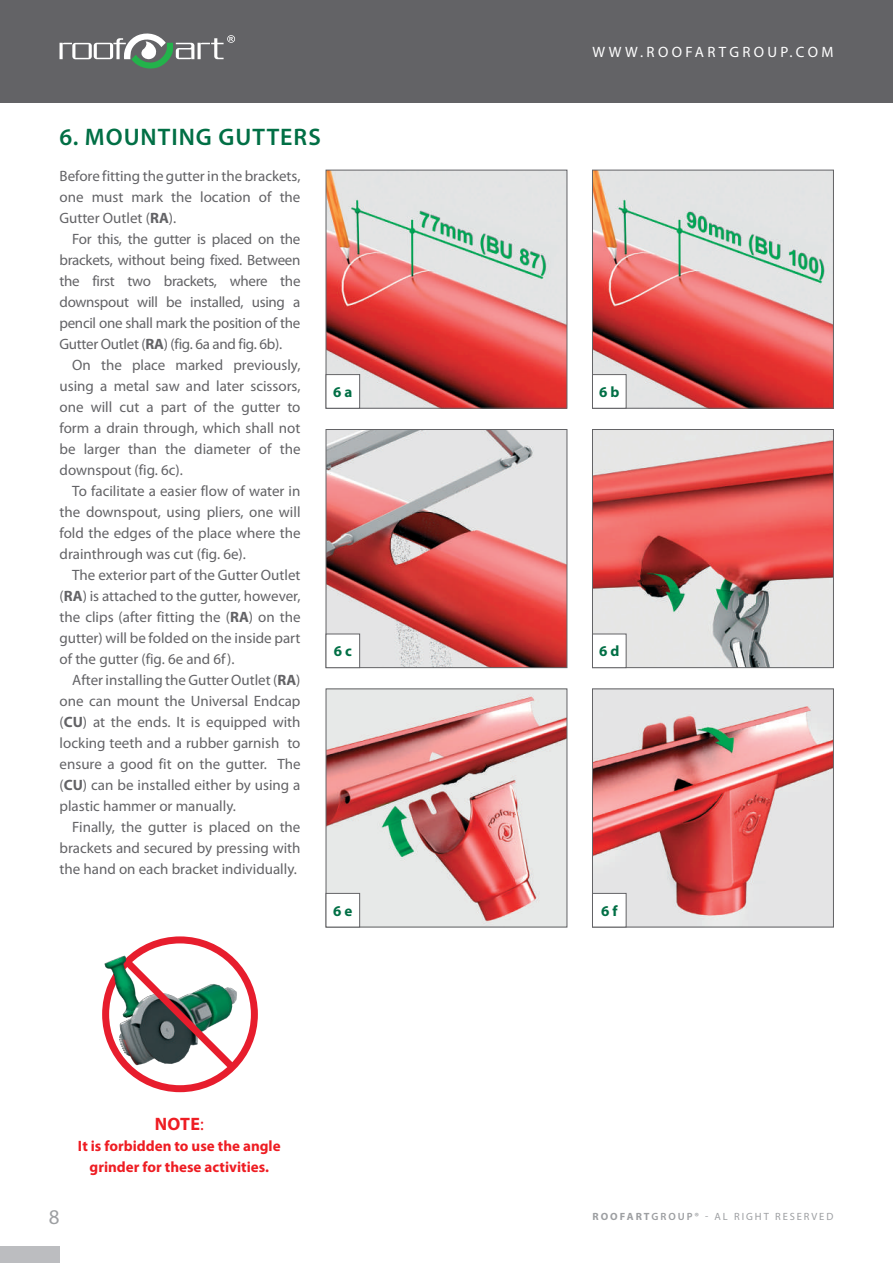
<style>
.page{position:relative;width:893px;height:1263px;background:#fff}
.page>*{position:absolute;margin:0;border:0;box-sizing:border-box;transform-origin:0 0}
.t1{font:600 24px "Myriad Pro";letter-spacing:.04em;color:#016f45}
.t2{font:21px "Myriad Pro";color:#9d9fa2}
.t3{font:700 18px "Myriad Pro";color:#ee1d23}
.t4{font:15px/21px "Myriad Pro";color:#636366;text-align:justify}
.t5{font:700 15px/21px "Myriad Pro";color:#ee1d23;text-align:center}
.t6{font:15px "Myriad Pro";letter-spacing:.225em;color:#fff}
.t7{font:700 15px "Myriad Pro";color:#016f45}
.t8{font:10.5px "Myriad Pro";letter-spacing:.185em;color:#9d9fa2}
.s1{font-weight:700}
.s2{font-weight:400}
.s3{font-weight:600}
</style>
<div class="page">
<img style="left:328px;top:172px;width:237px;height:234px">
<div style="left:326px;top:170px;width:241px;height:238px;border:1px solid #636366"></div>
<img style="left:594px;top:172px;width:238px;height:234px">
<div style="left:592px;top:170px;width:242px;height:238px;border:1px solid #636366"></div>
<img style="left:328px;top:431px;width:237px;height:235px">
<div style="left:326px;top:429px;width:241px;height:239px;border:1px solid #636366"></div>
<img style="left:594px;top:431px;width:238px;height:235px">
<div style="left:592px;top:429px;width:242px;height:239px;border:1px solid #636366"></div>
<div style="left:326px;top:375px;width:34px;height:33px;background:#fff"></div>
<div style="left:326px;top:374px;width:34px;height:34px;border:1px solid #636366"></div>
<div style="left:592px;top:634px;width:34px;height:34px;background:#fff"></div>
<div style="left:592px;top:634px;width:34px;height:34px;border:1px solid #636366"></div>
<div style="left:326px;top:634px;width:34px;height:34px;background:#fff"></div>
<div style="left:326px;top:634px;width:34px;height:34px;border:1px solid #636366"></div>
<div style="left:592px;top:375px;width:34px;height:33px;background:#fff"></div>
<div style="left:592px;top:374px;width:34px;height:34px;border:1px solid #636366"></div>
<img style="left:328px;top:691px;width:237px;height:234px">
<img style="left:594px;top:691px;width:238px;height:234px">
<div style="left:592px;top:689px;width:242px;height:238px;border:1px solid #636366"></div>
<div style="left:326px;top:893px;width:34px;height:34px;background:#fff"></div>
<div style="left:326px;top:893px;width:34px;height:34px;border:1px solid #636366"></div>
<div style="left:592px;top:893px;width:34px;height:34px;background:#fff"></div>
<div style="left:592px;top:893px;width:34px;height:34px;border:1px solid #636366"></div>
<img style="left:102px;top:936px;width:156px;height:157px">
<svg style="left:117px;top:952px;width:125px;height:125px"></svg>
<div style="left:0;top:0;width:893px;height:102px;background:#636366"></div>
<svg style="left:60px;top:33px;width:175px;height:36px"></svg>
<div style="left:0;top:1246px;width:60px;height:17px;background:#bcbdc0"></div>
<p class="t6" style="left:593px;top:42px;width:242px">www.roofartgroup.com</p>
<h1 class="t1" style="left:60px;top:122px;width:95px">6. MOUNTIN</h1>
<h1 class="t1" style="left:196px;top:122px;width:124px">G GUTTERS</h1>
<p class="t4" style="left:60px;top:166px;width:242px">Before fitting the gutter in the brackets, one must mark the location of the Gutter Outlet (<span class="s1">RA</span>).</p>
<p class="t4" style="left:60px;top:229px;width:242px;text-indent:13px">For this, the gutter is placed on the brackets, without being fixed. Between the first two brackets, where the downspout will be installed, using a pencil one shall mark the position of the Gutter Outlet (<span class="s1">RA</span>) (fig. 6a and fig. 6b).</p>
<p class="t4" style="left:60px;top:355px;width:242px;text-indent:13px">On the place marked previously, using a metal saw and later scissors, one will cut a part of the gutter to form a drain through, which shall not be larger than the diameter of the downspout (fig. 6c).</p>
<p class="t4" style="left:60px;top:481px;width:242px;text-indent:13px">To facilitate a easier flow of water in the downspout, using pliers, one will fold the edges of the place where the drainthrough was cut (fig. 6e).</p>
<p class="t4" style="left:60px;top:565px;width:242px;text-indent:13px">The exterior part of the Gutter Outlet (<span class="s1">RA</span>) is attached to the gutter, however, the clips (after fitting the (<span class="s1">RA</span>) on the gutter) will be folded on the inside part of the gutter (fig. 6e and 6f).</p>
<p class="t4" style="left:60px;top:670px;width:242px;text-indent:13px">After installing the Gutter Outlet (<span class="s1">RA</span>) one can mount the Universal Endcap (<span class="s1">CU</span>) at the ends. It is equipped with locking teeth and a rubber garnish to ensure a good fit on the gutter. The (<span class="s1">CU</span>) can be installed either by using a plastic hammer or manually.</p>
<p class="t4" style="left:60px;top:817px;width:242px;text-indent:13px">Finally, the gutter is placed on the brackets and secured by pressing with the hand on each bracket individually.</p>
<p class="t7" style="left:333px;top:382px;width:21px">6 a</p>
<p class="t7" style="left:599px;top:382px;width:22px">6 b</p>
<p class="t7" style="left:334px;top:642px;width:20px">6 c</p>
<p class="t7" style="left:599px;top:642px;width:22px">6 d</p>
<p class="t7" style="left:333px;top:901px;width:21px">6 e</p>
<p class="t7" style="left:601px;top:901px;width:18px">6 f</p>
<h2 class="t2" style="left:49px;top:1204px;width:12px">8</h2>
<p class="t3" style="left:155px;top:1112px;width:51px">NOTE<span class="s2">:</span></p>
<p class="t5" style="left:78px;top:1134px;width:204px">It is forbidden to use the angle grinder for these activities.</p>
<p class="t8" style="left:593px;top:1210px;width:242px"><span class="s1">roofart</span><span class="s3">GROUP®</span> - al right reserved</p>
</div>
